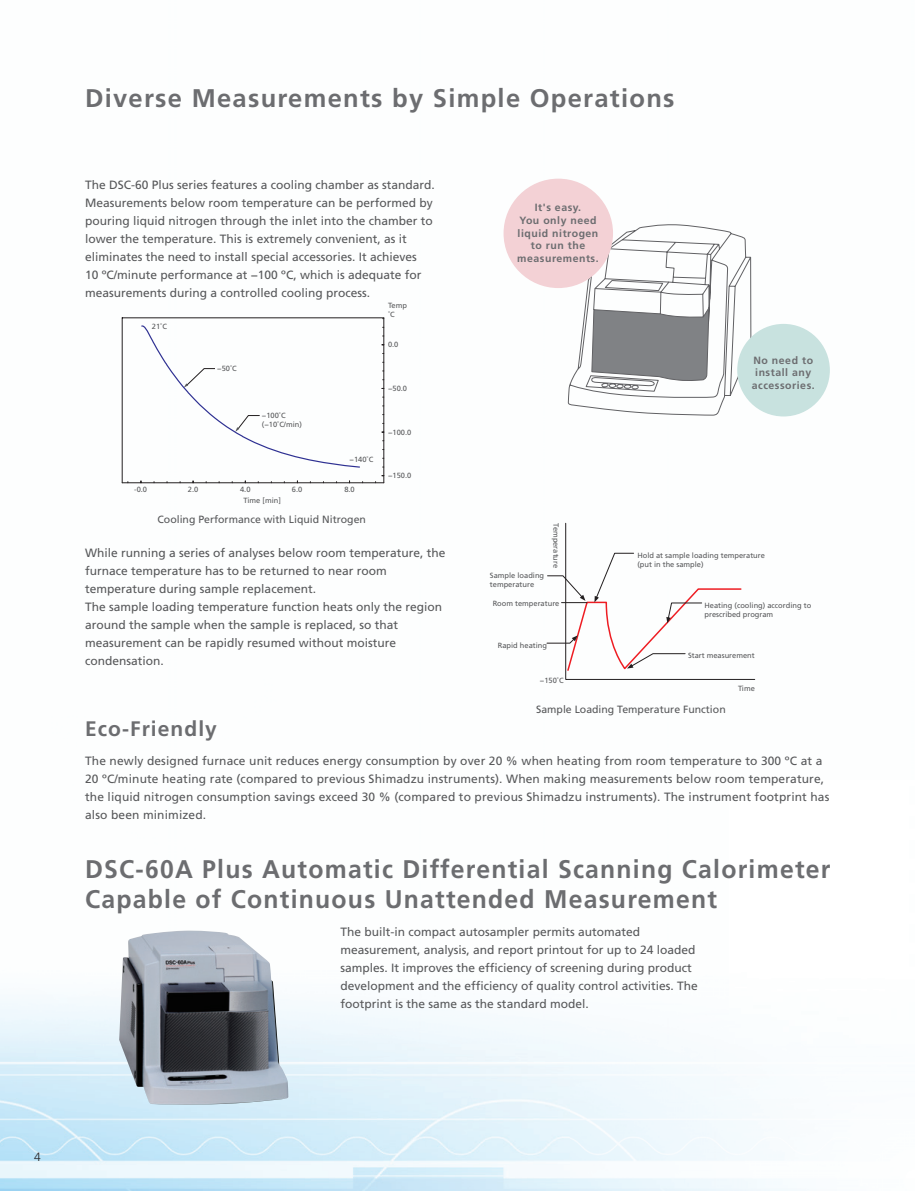
<style>
.page{position:relative;width:915px;height:1191px;background:#fff}
.page>*{position:absolute;margin:0;border:0;box-sizing:border-box;transform-origin:0 0}
.t1{font:700 25.5px/30.6px "Frutiger";letter-spacing:.05em;color:#6c6d70}
.t2{font:700 21px "Frutiger";letter-spacing:.05em;color:#6c6d70}
.t3{font:12px/18px "Frutiger";color:#57585a}
.t4{font:300 12px "Frutiger";color:#231f20}
.t5{font:700 10.5px/12.6px "Frutiger";letter-spacing:.05em;color:#6c6d70;text-align:center}
.t6{font:10.5px "Frutiger";color:#57585a}
.t7{font:7.5px/9px "Frutiger";color:#57585a}
</style>
<div class="page">
<img style="left:0;top:178px;width:830px;height:1013px">
<svg style="left:567px;top:224px;width:184px;height:195px"></svg>
<div style="left:503px;top:179px;width:109px;height:109px;background:#f3d1d5;border-radius:50%"></div>
<div style="left:737px;top:324px;width:92px;height:92px;background:#c8e2df;border-radius:50%"></div>
<svg style="left:546px;top:523px;width:209px;height:157px"></svg>
<img style="left:119px;top:930px;width:169px;height:175px">
<hr style="left:122px;top:317px;width:261px;height:1px;background:#231f20">
<hr style="left:122px;top:318px;width:1px;height:165px;background:#231f20">
<hr style="left:122px;top:482px;width:261px;height:1px;background:#231f20">
<hr style="left:383px;top:318px;width:1px;height:165px;background:#231f20">
<svg style="left:375px;top:475px;width:8px;height:8px"></svg>
<svg style="left:140px;top:325px;width:220px;height:143px"></svg>
<h1 class="t1" style="left:85px;top:85px;width:590px">Diverse Measurements by Simple Operations</h1>
<p class="t3" style="left:85px;top:177px;width:351px">The DSC-60 Plus series features a cooling chamber as standard.<br>Measurements below room temperature can be performed by pouring liquid nitrogen through the inlet into the chamber to lower the temperature. This is extremely convenient, as it eliminates the need to install special accessories. It achieves<br>10 ºC/minute performance at −100 ºC, which is adequate for measurements during a controlled cooling process.</p>
<p class="t7" style="left:152px;top:323px;width:17px">21˚C</p>
<p class="t7" style="left:217px;top:365px;width:21px">−50˚C</p>
<p class="t7" style="left:262px;top:411px;width:41px">−100˚C (−10˚C/min)</p>
<p class="t7" style="left:349px;top:455px;width:25px">−140˚C</p>
<p class="t7" style="left:134px;top:485px;width:14px">-0.0</p>
<p class="t7" style="left:188px;top:485px;width:12px">2.0</p>
<p class="t7" style="left:240px;top:485px;width:12px">4.0</p>
<p class="t7" style="left:292px;top:485px;width:12px">6.0</p>
<p class="t7" style="left:344px;top:485px;width:12px">8.0</p>
<p class="t7" style="left:243px;top:496px;width:39px">Time [min]</p>
<p class="t6" style="left:157px;top:515px;width:210px">Cooling Performance with Liquid Nitrogen</p>
<p class="t7" style="left:388px;top:301px;width:21px">Temp ˚C</p>
<p class="t7" style="left:388px;top:341px;width:12px">0.0</p>
<p class="t7" style="left:388px;top:384px;width:21px">−50.0</p>
<p class="t7" style="left:388px;top:428px;width:25px">−100.0</p>
<p class="t7" style="left:388px;top:471px;width:25px">−150.0</p>
<p class="t3" style="left:85px;top:545px;width:362px">While running a series of analyses below room temperature, the furnace temperature has to be returned to near room temperature during sample replacement.<br>The sample loading temperature function heats only the region around the sample when the sample is replaced, so that measurement can be rapidly resumed without moisture condensation.</p>
<h2 class="t2" style="left:85px;top:720px;width:133px">Eco-Friendly</h2>
<p class="t5" style="left:517px;top:202px;width:83px">It's easy.<br>You only need liquid nitrogen to run the measurements.</p>
<p class="t5" style="left:751px;top:354px;width:64px">No need to install any accessories.</p>
<p class="t7" style="left:490px;top:571px;width:56px">Sample loading temperature</p>
<p class="t7" style="left:560px;top:523px;width:46px;rotate:90deg">Temperature</p>
<p class="t7" style="left:492px;top:599px;width:68px">Room temperature</p>
<p class="t7" style="left:497px;top:641px;width:51px">Rapid heating</p>
<p class="t7" style="left:539px;top:676px;width:25px">−150˚C</p>
<p class="t7" style="left:637px;top:551px;width:129px">Hold at sample loading temperature (put in the sample)</p>
<p class="t7" style="left:704px;top:601px;width:108px">Heating (cooling) according to prescribed program</p>
<p class="t7" style="left:687px;top:652px;width:68px">Start measurement</p>
<p class="t7" style="left:737px;top:685px;width:18px">Time</p>
<p class="t6" style="left:536px;top:704px;width:191px">Sample Loading Temperature Function</p>
<p class="t3" style="left:85px;top:752px;width:745px">The newly designed furnace unit reduces energy consumption by over 20 % when heating from room temperature to 300 ºC at a 20 ºC/minute heating rate (compared to previous Shimadzu instruments). When making measurements below room temperature, the liquid nitrogen consumption savings exceed 30 % (compared to previous Shimadzu instruments). The instrument footprint has also been minimized.</p>
<h1 class="t1" style="left:85px;top:855px;width:746px">DSC-60A Plus Automatic Differential Scanning Calorimeter<br>Capable of Continuous Unattended Measurement</h1>
<p class="t3" style="left:340px;top:923px;width:359px">The built-in compact autosampler permits automated measurement, analysis, and report printout for up to 24 loaded samples. It improves the efficiency of screening during product development and the efficiency of quality control activities. The footprint is the same as the standard model.</p>
<p class="t4" style="left:34px;top:1152px;width:8px">4</p>
</div>
